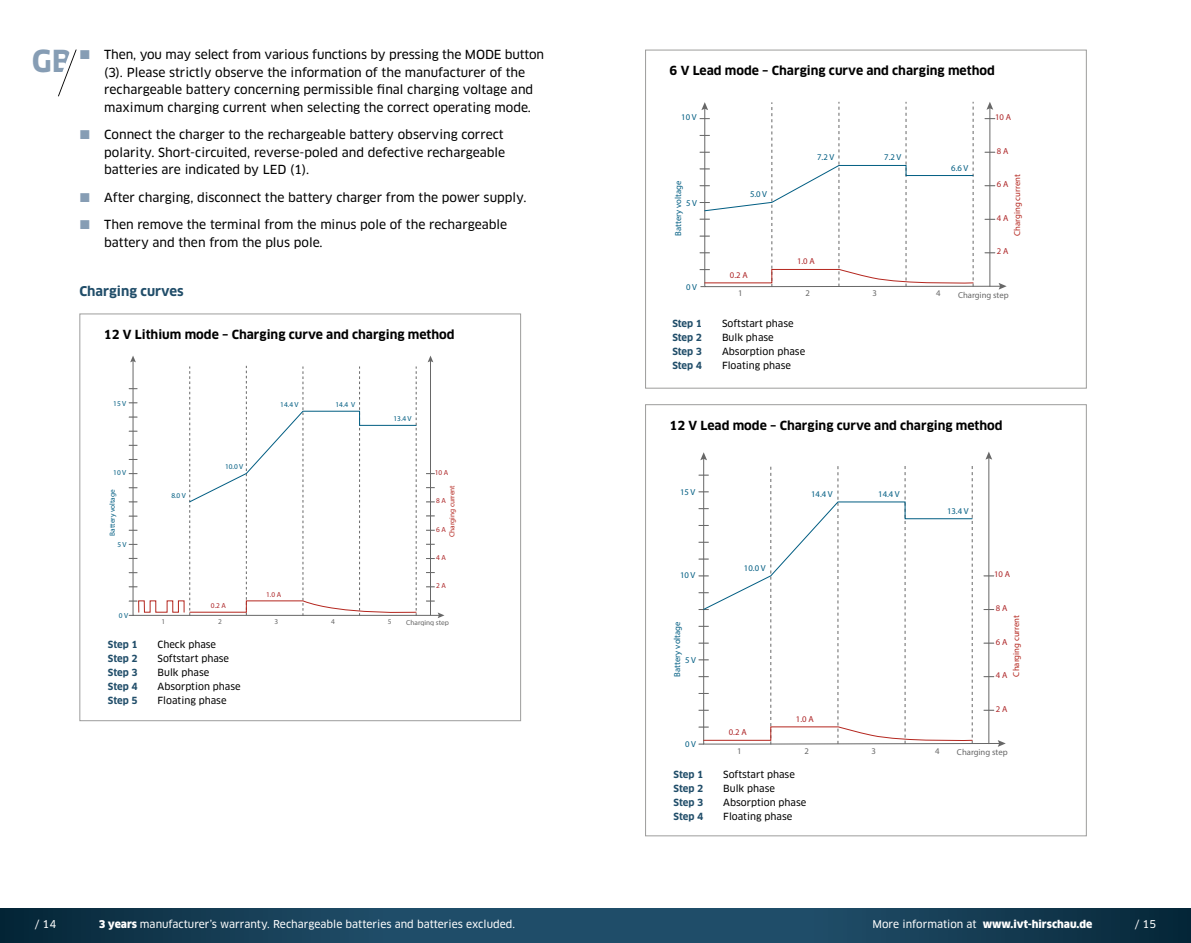
<style>
.page{position:relative;width:1191px;height:943px;background:#fff}
.page>*{position:absolute;margin:0;border:0;box-sizing:border-box;transform-origin:0 0}
.t1{font:700 29.57px "Clan OT";color:#869db4}
.t2{font:700 13.12px "Clan OT";color:#204d69}
.t3{font:12.25px/17.5px "Clan OT News";color:#000}
.t4{font:700 12.25px "Clan OT";color:#000}
.t5{font:10.5px "Clan OT News";color:#fff}
.t6{font:900 10.5px "Clan OT";color:#fff}
.t7{font:10.5px "Clan Pro News";color:#fff}
.t8{font:9.62px "Clan OT News";color:#000}
.t9{font:700 9.62px "Clan OT";letter-spacing:-.01em;color:#204d69}
.t10{font:8.75px "Myriad Pro";color:#005d82}
.t11{font:8.75px "Myriad Pro";color:#ad2527}
.t12{font:8.75px "Myriad Pro";color:#676767}
.t13{font:8.75px "Myriad Pro";color:#b4261e}
.t14{font:7.35px "Myriad Pro";color:#005d82}
.t15{font:7.35px "Myriad Pro";color:#ad2527}
.t16{font:7.35px "Myriad Pro";color:#676767}
.t17{font:7.35px "Myriad Pro";color:#b4261e}
.s1{font-family:"Clan OT";font-weight:900}
.s2{font-family:"Clan OT News";font-weight:400}
</style>
<div class="page">
<div style="left:645px;top:50px;width:441px;height:338px;border:1px solid #9d9d9c"></div>
<svg style="left:974px;top:109px;width:24px;height:178px"></svg>
<svg style="left:998px;top:283px;width:8px;height:6px"></svg>
<hr style="left:989px;top:107px;width:1px;height:179px;background:#676767">
<svg style="left:986px;top:102px;width:7px;height:8px"></svg>
<svg style="left:699px;top:102px;width:275px;height:185px"></svg>
<svg style="left:703px;top:459px;width:294px;height:286px"></svg>
<svg style="left:997px;top:740px;width:8px;height:6px"></svg>
<hr style="left:988px;top:457px;width:1px;height:287px;background:#676767">
<svg style="left:985px;top:451px;width:7px;height:8px"></svg>
<svg style="left:698px;top:452px;width:275px;height:292px"></svg>
<svg style="left:0;top:908px;width:1191px;height:35px;background:#174058"></svg>
<svg style="left:438px;top:612px;width:6px;height:6px"></svg>
<hr style="left:430px;top:360px;width:1px;height:255px;background:#676767">
<svg style="left:428px;top:355px;width:5px;height:7px"></svg>
<svg style="left:129px;top:356px;width:288px;height:260px"></svg>
<svg style="left:58px;top:49px;width:19px;height:48px"></svg>
<h1 class="t1" style="left:32px;top:44px;width:42px">GB</h1>
<p class="t3" style="left:104px;top:46px;width:441px">Then, you may select from various functions by pressing the MODE button (3). Please strictly observe the information of the manufacturer of the rechargeable battery concerning permissible final charging voltage and maximum charging current when selecting the correct operating mode.</p>
<p class="t3" style="left:104px;top:126px;width:402px">Connect the charger to the rechargeable battery observing correct polarity. Short-circuited, reverse-poled and defective rechargeable batteries are indicated by LED (1).</p>
<p class="t3" style="left:104px;top:188px;width:424px">After charging, disconnect the battery charger from the power supply.</p>
<p class="t3" style="left:104px;top:216px;width:404px">Then remove the terminal from the minus pole of the rechargeable battery and then from the plus pole.</p>
<p class="t2" style="left:79px;top:283px;width:106px">Charging curves</p>
<p class="t4" style="left:104px;top:327px;width:352px">12 V Lithium mode – Charging curve and charging method</p>
<p class="t14" style="left:113px;top:398px;width:14px">15 V</p>
<p class="t14" style="left:280px;top:400px;width:20px">14.4 V</p>
<p class="t14" style="left:335px;top:400px;width:21px">14.4 V</p>
<p class="t14" style="left:393px;top:414px;width:20px">13.4 V</p>
<p class="t14" style="left:113px;top:468px;width:14px">10 V</p>
<p class="t14" style="left:108px;top:536px;width:48px;rotate:-90deg">Battery voltage</p>
<p class="t14" style="left:171px;top:490px;width:16px">8.0 V</p>
<p class="t14" style="left:225px;top:462px;width:20px">10.0 V</p>
<p class="t15" style="left:435px;top:468px;width:15px">10 A</p>
<p class="t15" style="left:436px;top:496px;width:11px">8 A</p>
<p class="t17" style="left:447px;top:537px;width:53px;rotate:-90deg">Charging current</p>
<p class="t15" style="left:436px;top:524px;width:11px">6 A</p>
<p class="t14" style="left:118px;top:540px;width:11px">5 V</p>
<p class="t15" style="left:436px;top:553px;width:11px">4 A</p>
<p class="t15" style="left:436px;top:581px;width:11px">2 A</p>
<p class="t15" style="left:266px;top:589px;width:17px">1.0 A</p>
<p class="t15" style="left:211px;top:601px;width:17px">0.2 A</p>
<p class="t14" style="left:119px;top:611px;width:11px">0 V</p>
<p class="t16" style="left:161px;top:616px;width:5px">1</p>
<p class="t16" style="left:218px;top:616px;width:5px">2</p>
<p class="t16" style="left:275px;top:616px;width:5px">3</p>
<p class="t16" style="left:331px;top:616px;width:5px">4</p>
<p class="t16" style="left:388px;top:616px;width:5px">5</p>
<p class="t16" style="left:406px;top:618px;width:44px">Charging step</p>
<p class="t9" style="left:108px;top:639px;width:31px">Step 1</p>
<p class="t8" style="left:158px;top:639px;width:60px">Check phase</p>
<p class="t9" style="left:108px;top:653px;width:31px">Step 2</p>
<p class="t8" style="left:158px;top:653px;width:73px">Softstart phase</p>
<p class="t9" style="left:108px;top:667px;width:31px">Step 3</p>
<p class="t8" style="left:158px;top:667px;width:53px">Bulk phase</p>
<p class="t9" style="left:108px;top:681px;width:31px">Step 4</p>
<p class="t8" style="left:158px;top:681px;width:85px">Absorption phase</p>
<p class="t9" style="left:108px;top:695px;width:31px">Step 5</p>
<p class="t8" style="left:158px;top:695px;width:71px">Floating phase</p>
<p class="t4" style="left:669px;top:63px;width:327px">6 V Lead mode – Charging curve and charging method</p>
<p class="t10" style="left:681px;top:112px;width:17px">10 V</p>
<p class="t10" style="left:673px;top:236px;width:57px;rotate:-90deg">Battery voltage</p>
<p class="t10" style="left:686px;top:197px;width:12px">5 V</p>
<p class="t10" style="left:686px;top:281px;width:12px">0 V</p>
<p class="t10" style="left:750px;top:189px;width:19px">5.0 V</p>
<p class="t11" style="left:730px;top:269px;width:19px">0.2 A</p>
<p class="t10" style="left:817px;top:152px;width:19px">7.2 V</p>
<p class="t10" style="left:884px;top:152px;width:19px">7.2 V</p>
<p class="t11" style="left:797px;top:256px;width:19px">1.0 A</p>
<p class="t10" style="left:951px;top:162px;width:19px">6.6 V</p>
<p class="t11" style="left:995px;top:112px;width:18px">10 A</p>
<p class="t11" style="left:996px;top:145px;width:13px">8 A</p>
<p class="t13" style="left:1011px;top:236px;width:63px;rotate:-90deg">Charging current</p>
<p class="t11" style="left:996px;top:179px;width:13px">6 A</p>
<p class="t11" style="left:996px;top:212px;width:13px">4 A</p>
<p class="t11" style="left:996px;top:246px;width:13px">2 A</p>
<p class="t12" style="left:738px;top:288px;width:6px">1</p>
<p class="t12" style="left:805px;top:288px;width:6px">2</p>
<p class="t12" style="left:872px;top:288px;width:6px">3</p>
<p class="t12" style="left:936px;top:288px;width:6px">4</p>
<p class="t12" style="left:958px;top:289px;width:52px">Charging step</p>
<p class="t9" style="left:672px;top:318px;width:31px">Step 1</p>
<p class="t8" style="left:722px;top:318px;width:73px">Softstart phase</p>
<p class="t9" style="left:672px;top:332px;width:31px">Step 2</p>
<p class="t8" style="left:722px;top:332px;width:53px">Bulk phase</p>
<p class="t9" style="left:672px;top:346px;width:31px">Step 3</p>
<p class="t8" style="left:722px;top:346px;width:85px">Absorption phase</p>
<p class="t9" style="left:672px;top:360px;width:31px">Step 4</p>
<p class="t8" style="left:722px;top:360px;width:71px">Floating phase</p>
<p class="t4" style="left:669px;top:418px;width:334px">12 V Lead mode – Charging curve and charging method</p>
<p class="t10" style="left:680px;top:487px;width:17px">15 V</p>
<p class="t10" style="left:680px;top:569px;width:17px">10 V</p>
<p class="t10" style="left:672px;top:676px;width:57px;rotate:-90deg">Battery voltage</p>
<p class="t10" style="left:685px;top:655px;width:12px">5 V</p>
<p class="t10" style="left:685px;top:738px;width:12px">0 V</p>
<p class="t10" style="left:744px;top:562px;width:23px">10.0 V</p>
<p class="t10" style="left:811px;top:488px;width:23px">14.4 V</p>
<p class="t10" style="left:878px;top:488px;width:23px">14.4 V</p>
<p class="t11" style="left:729px;top:727px;width:19px">0.2 A</p>
<p class="t11" style="left:796px;top:713px;width:19px">1.0 A</p>
<p class="t10" style="left:947px;top:505px;width:23px">13.4 V</p>
<p class="t11" style="left:994px;top:569px;width:18px">10 A</p>
<p class="t11" style="left:995px;top:602px;width:13px">8 A</p>
<p class="t13" style="left:1010px;top:676px;width:63px;rotate:-90deg">Charging current</p>
<p class="t11" style="left:995px;top:636px;width:13px">6 A</p>
<p class="t11" style="left:995px;top:670px;width:13px">4 A</p>
<p class="t11" style="left:995px;top:703px;width:13px">2 A</p>
<p class="t12" style="left:737px;top:745px;width:6px">1</p>
<p class="t12" style="left:804px;top:745px;width:6px">2</p>
<p class="t12" style="left:871px;top:745px;width:6px">3</p>
<p class="t12" style="left:935px;top:745px;width:6px">4</p>
<p class="t12" style="left:957px;top:747px;width:52px">Charging step</p>
<p class="t9" style="left:673px;top:768px;width:31px">Step 1</p>
<p class="t8" style="left:723px;top:768px;width:73px">Softstart phase</p>
<p class="t9" style="left:673px;top:782px;width:31px">Step 2</p>
<p class="t8" style="left:723px;top:782px;width:53px">Bulk phase</p>
<p class="t9" style="left:673px;top:796px;width:31px">Step 3</p>
<p class="t8" style="left:723px;top:796px;width:85px">Absorption phase</p>
<p class="t9" style="left:673px;top:810px;width:31px">Step 4</p>
<p class="t8" style="left:723px;top:810px;width:71px">Floating phase</p>
<p class="t7" style="left:35px;top:917px;width:23px">/ 14</p>
<p class="t5" style="left:99px;top:917px;width:418px"><span class="s1">3 years</span> manufacturer’s warranty. Rechargeable batteries and batteries excluded.</p>
<p class="t6" style="left:872px;top:917px;width:221px"><span class="s2">More information at</span> www.ivt-hirschau.de</p>
<p class="t7" style="left:1134px;top:917px;width:23px">/ 15</p>
</div>
